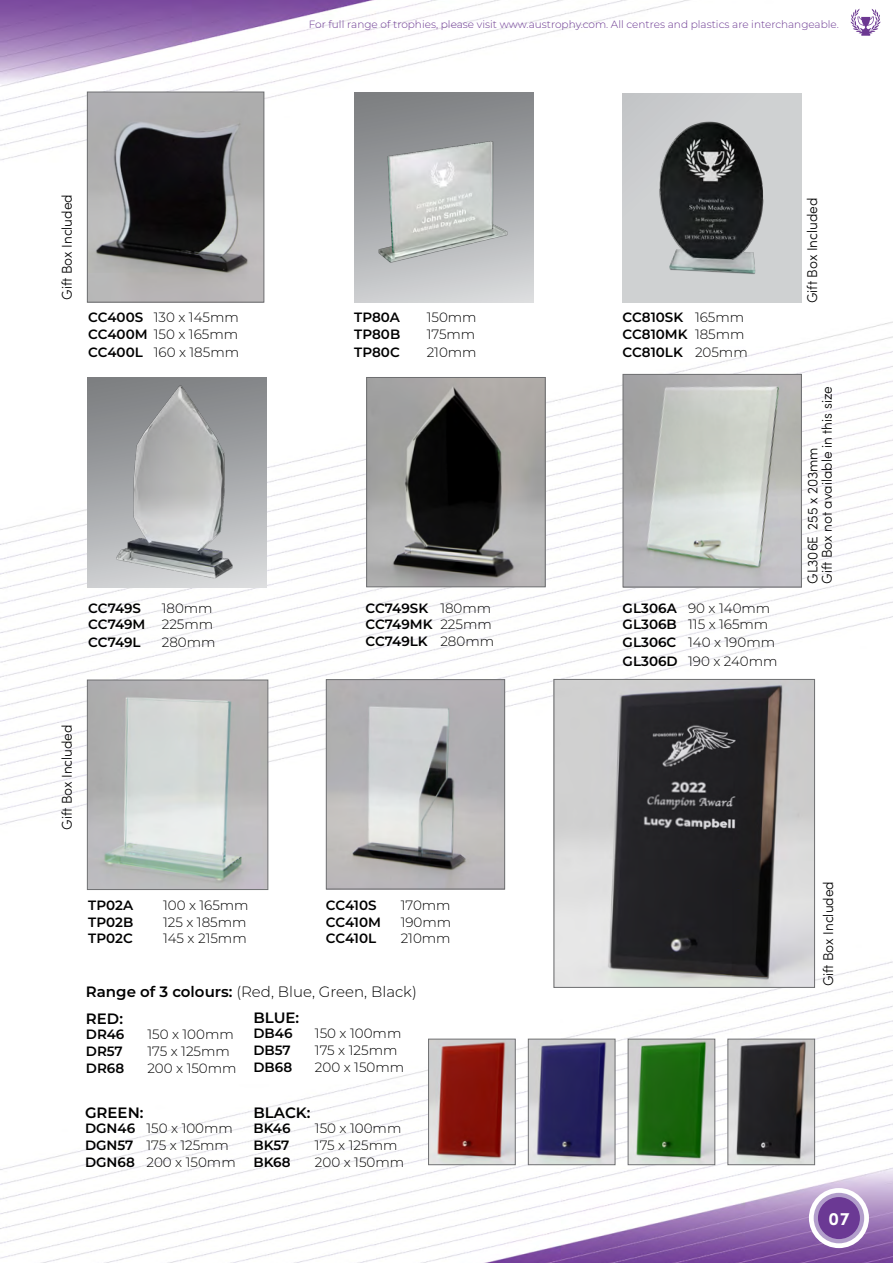
<style>
.page{position:relative;width:893px;height:1263px;background:#fff}
.page>*{position:absolute;margin:0;border:0;box-sizing:border-box;transform-origin:0 0}
.t1{font:700 18px "Sofia Pro";color:#fff}
.t2{font:300 15px "Montserrat";color:#000}
.t3{font:600 15px "Montserrat";color:#000}
.t4{font:300 14.1px/14.4px "Sofia Pro";color:#000}
.t5{font:300 13.5px/17.7px "Montserrat";color:#000}
.t6{font:600 13.5px/17.4px "Montserrat";color:#000}
.t7{font:300 10.5px "Montserrat";color:#6c3992}
.s1{font-weight:600}
.s2{font-weight:300}
</style>
<div class="page">
<img style="left:0;top:0;width:893px;height:1263px">
<svg style="left:850px;top:9px;width:31px;height:27px"></svg>
<svg style="left:809px;top:1188px;width:60px;height:60px"></svg>
<div style="left:816px;top:1195px;width:46px;height:46px;background:#6b3994;border-radius:50%"></div>
<div style="left:814px;top:1193px;width:50px;height:50px;border:4px solid #b29ecb;border-radius:50%"></div>
<img style="left:368px;top:379px;width:175px;height:206px">
<div style="left:366px;top:377px;width:179px;height:210px;border:1px solid #6e6f71"></div>
<img style="left:89px;top:94px;width:173px;height:206px">
<div style="left:87px;top:92px;width:177px;height:210px;border:1px solid #6e6f71"></div>
<img style="left:328px;top:681px;width:175px;height:206px">
<div style="left:326px;top:679px;width:179px;height:210px;border:1px solid #6e6f71"></div>
<img style="left:625px;top:376px;width:175px;height:209px">
<div style="left:623px;top:374px;width:179px;height:213px;border:1px solid #6e6f71"></div>
<img style="left:89px;top:682px;width:177px;height:206px">
<div style="left:87px;top:680px;width:181px;height:210px;border:1px solid #6e6f71"></div>
<div style="left:623px;top:94px;width:179px;height:208px;background:#cfd1d2"></div>
<img style="left:659px;top:121px;width:105px;height:153px">
<div style="left:354px;top:93px;width:179px;height:209px;background:linear-gradient(to bottom,#7c7e81,#d3d4d6)"></div>
<img style="left:368px;top:126px;width:147px;height:143px">
<img style="left:530px;top:1041px;width:83px;height:122px">
<div style="left:528px;top:1039px;width:87px;height:126px;border:1px solid #6e6f71"></div>
<img style="left:430px;top:1041px;width:83px;height:122px">
<div style="left:428px;top:1039px;width:87px;height:126px;border:1px solid #6e6f71"></div>
<img style="left:630px;top:1041px;width:83px;height:122px">
<div style="left:628px;top:1039px;width:87px;height:126px;border:1px solid #6e6f71"></div>
<img style="left:730px;top:1041px;width:83px;height:122px">
<div style="left:728px;top:1039px;width:87px;height:126px;border:1px solid #6e6f71"></div>
<img style="left:556px;top:681px;width:257px;height:304px">
<div style="left:554px;top:679px;width:261px;height:308px;border:1px solid #6e6f71"></div>
<div style="left:87px;top:377px;width:179px;height:210px;background:linear-gradient(to bottom,#7b7e80,#d2d3d5)"></div>
<img style="left:100px;top:377px;width:153px;height:210px">
<p class="t7" style="left:309px;top:17px;width:532px">For full range of trophies, please visit www.austrophy.com. All centres and plastics are interchangeable.</p>
<p class="t4" style="left:59px;top:300px;width:107px;rotate:-90deg">Gift Box Included</p>
<p class="t4" style="left:804px;top:303px;width:107px;rotate:-90deg">Gift Box Included</p>
<p class="t5" style="left:88px;top:308px;width:152px;text-align:justify"><span class="s1">CC400S</span> 130 x 145mm <span class="s1">CC400M</span> 150 x 165mm <span class="s1">CC400L</span> 160 x 185mm</p>
<p class="t6" style="left:354px;top:308px;width:47px">TP80A</p>
<p class="t5" style="left:427px;top:308px;width:51px">150mm</p>
<p class="t6" style="left:354px;top:325px;width:47px">TP80B</p>
<p class="t5" style="left:427px;top:325px;width:50px">175mm</p>
<p class="t6" style="left:354px;top:343px;width:47px">TP80C</p>
<p class="t5" style="left:427px;top:343px;width:51px">210mm</p>
<p class="t6" style="left:88px;top:598px;width:54px">CC749S</p>
<p class="t6" style="left:88px;top:598px;width:126px;text-align:justify;text-indent:73px"><span class="s2">180mm </span>CC749M <span class="s2">225mm </span>CC749L</p>
<p class="t5" style="left:162px;top:633px;width:55px">280mm</p>
<p class="t6" style="left:366px;top:599px;width:130px;line-height:17px">CC749SK <span class="s2">180mm<br></span>CC749MK <span class="s2">225mm<br></span>CC749LK <span class="s2">280mm</span></p>
<p class="t4" style="left:59px;top:830px;width:107px;rotate:-90deg">Gift Box Included</p>
<p class="t6" style="left:88px;top:895px;width:46px">TP02A</p>
<p class="t5" style="left:163px;top:895px;width:87px">100 x 165mm</p>
<p class="t6" style="left:88px;top:912px;width:47px">TP02B</p>
<p class="t5" style="left:163px;top:912px;width:85px">125 x 185mm</p>
<p class="t6" style="left:88px;top:929px;width:46px">TP02C</p>
<p class="t5" style="left:163px;top:929px;width:85px">145 x 215mm</p>
<p class="t6" style="left:326px;top:895px;width:52px">CC410S</p>
<p class="t5" style="left:401px;top:895px;width:51px">170mm</p>
<p class="t6" style="left:326px;top:912px;width:57px">CC410M</p>
<p class="t5" style="left:401px;top:912px;width:52px">190mm</p>
<p class="t6" style="left:326px;top:929px;width:52px">CC410L</p>
<p class="t5" style="left:401px;top:929px;width:51px">210mm</p>
<p class="t2" style="left:86px;top:981px;width:332px"><span class="s1">Range of 3 colours:</span> (Red, Blue, Green, Black)</p>
<p class="t3" style="left:86px;top:1008px;width:39px">RED:</p>
<p class="t6" style="left:86px;top:1025px;width:40px">DR46</p>
<p class="t5" style="left:147px;top:1025px;width:88px">150 x 100mm</p>
<p class="t6" style="left:86px;top:1042px;width:38px">DR57</p>
<p class="t5" style="left:147px;top:1042px;width:84px">175 x 125mm</p>
<p class="t6" style="left:86px;top:1059px;width:40px">DR68</p>
<p class="t5" style="left:147px;top:1059px;width:91px">200 x 150mm</p>
<p class="t3" style="left:85px;top:1102px;width:60px">GREEN:</p>
<p class="t5" style="left:85px;top:1120px;width:152px;line-height:17px"><span class="s1">DGN46</span> 150 x 100mm<br><span class="s1">DGN57</span> 175 x 125mm<br><span class="s1">DGN68</span> 200 x 150mm</p>
<p class="t3" style="left:253px;top:1007px;width:47px">BLUE:</p>
<p class="t6" style="left:253px;top:1024px;width:41px">DB46</p>
<p class="t5" style="left:315px;top:1024px;width:88px">150 x 100mm</p>
<p class="t6" style="left:253px;top:1041px;width:39px">DB57</p>
<p class="t5" style="left:315px;top:1041px;width:84px">175 x 125mm</p>
<p class="t6" style="left:253px;top:1058px;width:40px">DB68</p>
<p class="t5" style="left:315px;top:1058px;width:91px">200 x 150mm</p>
<p class="t3" style="left:253px;top:1102px;width:59px">BLACK:</p>
<p class="t6" style="left:253px;top:1119px;width:39px">BK46</p>
<p class="t5" style="left:315px;top:1119px;width:88px">150 x 100mm</p>
<p class="t6" style="left:253px;top:1136px;width:38px">BK57</p>
<p class="t5" style="left:315px;top:1136px;width:84px">175 x 125mm</p>
<p class="t6" style="left:253px;top:1153px;width:39px">BK68</p>
<p class="t5" style="left:315px;top:1153px;width:91px">200 x 150mm</p>
<p class="t6" style="left:623px;top:309px;width:123px;line-height:16.5px">CC810SK <span class="s2">165mm<br></span>CC810MK <span class="s2">185mm</span></p>
<p class="t6" style="left:623px;top:343px;width:127px">CC810LK <span class="s2">205mm</span></p>
<p class="t5" style="left:623px;top:598px;width:156px"><span class="s1">GL306A</span> 90 x 140mm<br><span class="s1">GL306B</span> 115 x 165mm<br><span class="s1">GL306C</span> 140 x 190mm<br><span class="s1">GL306D</span> 190 x 240mm</p>
<p class="t4" style="left:804px;top:584px;width:199px;rotate:-90deg">GL306E 255 x 203mm<br>Gift Box not available in this size</p>
<p class="t4" style="left:820px;top:986px;width:107px;rotate:-90deg">Gift Box Included</p>
<h1 class="t1" style="left:828px;top:1204px;width:23px">07</h1>
</div>
